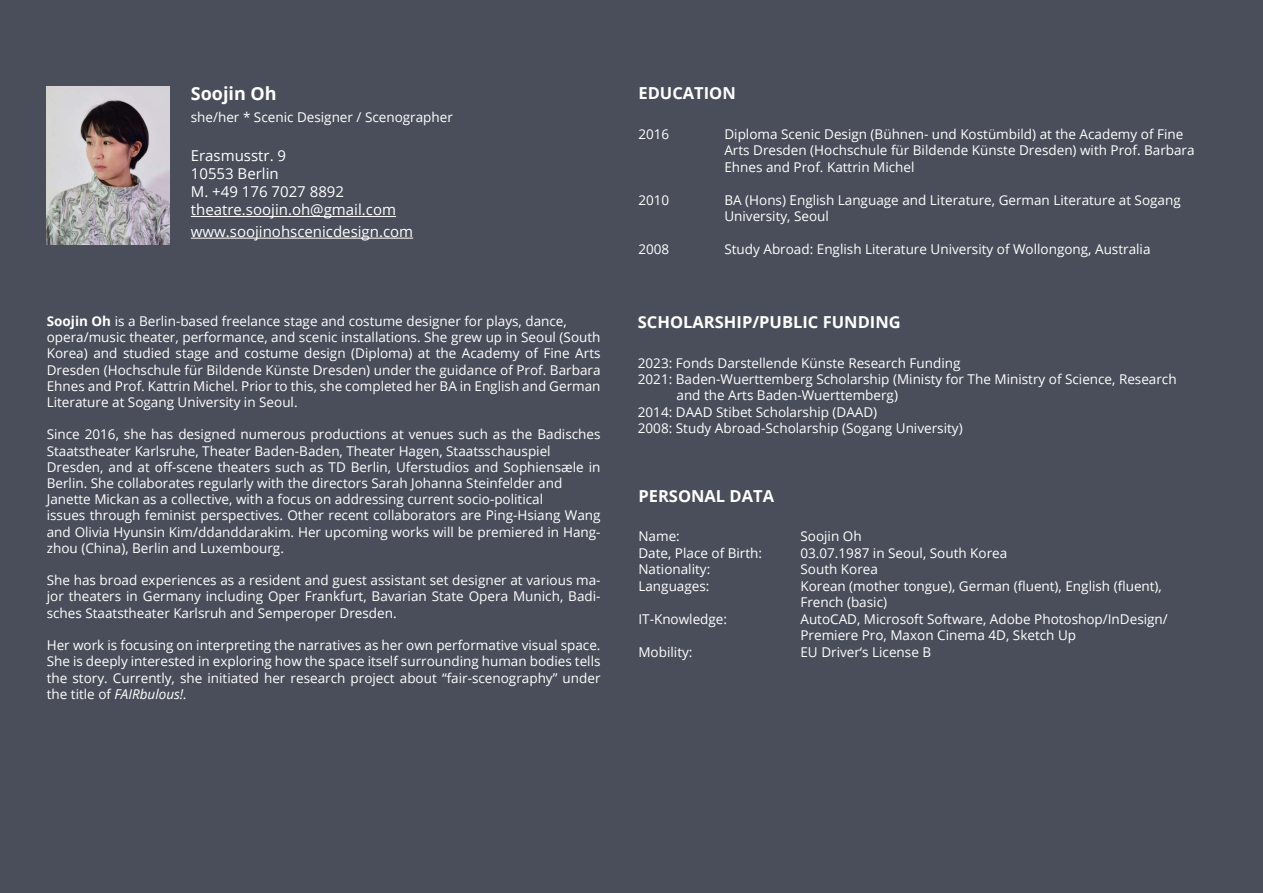
<style>
.page{position:relative;width:1263px;height:893px;background:#494e5a}
.page>*{position:absolute;margin:0;border:0;box-sizing:border-box;transform-origin:0 0}
.t1{font:700 18px "Open Sans";color:#fff}
.t2{font:700 16.5px "Open Sans";color:#fff}
.t3{font:15px/18px "Open Sans";color:#fff}
.t4{font:13.5px/16.2px "Open Sans";color:#fff}
.s1{font-weight:700}
.s2{font-style:italic}
</style>
<div class="page">
<img style="left:47px;top:86px;width:123px;height:158px">
<hr style="left:191px;top:216px;width:205px;height:1px;background:#fff">
<hr style="left:191px;top:238px;width:222px;height:1px;background:#fff">
<h1 class="t1" style="left:191px;top:81px;width:87px">Soojin Oh</h1>
<p class="t4" style="left:191px;top:108px;width:264px">she/her * Scenic Designer / Scenographer</p>
<p class="t3" style="left:191px;top:147px;width:207px">Erasmusstr. 9<br>10553 Berlin<br>M. +49 176 7027 8892 theatre.soojin.oh@gmail.com</p>
<p class="t3" style="left:191px;top:222px;width:224px">www.soojinohscenicdesign.com</p>
<p class="t4" style="left:47px;top:313px;width:555px"><span class="s1">Soojin Oh</span> is a Berlin-based freelance stage and costume designer for plays, dance, opera/music theater, performance, and scenic installations. She grew up in Seoul (South Korea) and studied stage and costume design (Diploma) at the Academy of Fine Arts Dresden (Hochschule für Bildende Künste Dresden) under the guidance of Prof. Barbara Ehnes and Prof. Kattrin Michel. Prior to this, she completed her BA in English and German Literature at Sogang University in Seoul.</p>
<p class="t4" style="left:47px;top:426px;width:555px">Since 2016, she has designed numerous productions at venues such as the Badisches Staatstheater Karlsruhe, Theater Baden-Baden, Theater Hagen, Staatsschauspiel Dresden, and at off-scene theaters such as TD Berlin, Uferstudios and Sophiensæle in Berlin. She collaborates regularly with the directors Sarah Johanna Steinfelder and Janette Mickan as a collective, with a focus on addressing current socio-political<br>issues through feminist perspectives. Other recent collaborators are Ping-Hsiang Wang and Olivia Hyunsin Kim/ddanddarakim. Her upcoming works will be premiered in Hang&shy;zhou (China), Berlin and Luxembourg.</p>
<p class="t4" style="left:47px;top:572px;width:555px;text-align:justify">She has broad experiences as a resident and guest assistant set designer at various ma&shy;jor theaters in Germany including Oper Frankfurt, Bavarian State Opera Munich, Badi&shy;sches Staatstheater Karlsruh and Semperoper Dresden.</p>
<p class="t4" style="left:47px;top:637px;width:555px;text-align:justify">Her work is focusing on interpreting the narratives as her own performative visual space.<br>She is deeply interested in exploring how the space itself surrounding human bodies tells the story. Currently, she initiated her research project about “fair-scenography” under the title of <span class="s2">FAIRbulous!.</span></p>
<p class="t2" style="left:638px;top:81px;width:99px">EDUCATION</p>
<p class="t4" style="left:638px;top:125px;width:32px">2016</p>
<p class="t4" style="left:724px;top:125px;width:472px">Diploma Scenic Design (Bühnen- und Kostümbild) at the Academy of Fine<br>Arts Dresden (Hochschule für Bildende Künste Dresden) with Prof. Barbara<br>Ehnes and Prof. Kattrin Michel</p>
<p class="t4" style="left:724px;top:191px;width:458px">BA (Hons) English Language and Literature, German Literature at Sogang<br>University, Seoul</p>
<p class="t4" style="left:724px;top:241px;width:428px">Study Abroad: English Literature University of Wollongong, Australia</p>
<p class="t4" style="left:638px;top:191px;width:32px">2010</p>
<p class="t4" style="left:638px;top:241px;width:32px">2008</p>
<p class="t2" style="left:638px;top:311px;width:264px">SCHOLARSHIP/PUBLIC FUNDING</p>
<p class="t4" style="left:638px;top:355px;width:324px">2023: Fonds Darstellende Künste Research Funding</p>
<p class="t4" style="left:638px;top:371px;width:540px">2021: Baden-Wuerttemberg Scholarship (Ministy for The Ministry of Science, Research</p>
<p class="t4" style="left:676px;top:387px;width:223px">and the Arts Baden-Wuerttemberg)</p>
<p class="t4" style="left:638px;top:403px;width:241px">2014: DAAD Stibet Scholarship (DAAD)</p>
<p class="t4" style="left:638px;top:420px;width:326px">2008: Study Abroad-Scholarship (Sogang University)</p>
<p class="t2" style="left:638px;top:484px;width:137px">PERSONAL DATA</p>
<p class="t4" style="left:638px;top:528px;width:43px">Name:</p>
<p class="t4" style="left:800px;top:528px;width:63px">Soojin Oh</p>
<p class="t4" style="left:638px;top:544px;width:125px">Date, Place of Birth:</p>
<p class="t4" style="left:800px;top:544px;width:208px">03.07.1987 in Seoul, South Korea</p>
<p class="t4" style="left:638px;top:561px;width:73px">Nationality:</p>
<p class="t4" style="left:800px;top:561px;width:79px">South Korea</p>
<p class="t4" style="left:638px;top:577px;width:72px">Languages:</p>
<p class="t4" style="left:800px;top:577px;width:363px">Korean (mother tongue), German (fluent), English (fluent),<br>French (basic)</p>
<p class="t4" style="left:638px;top:610px;width:90px">IT-Knowledge:</p>
<p class="t4" style="left:800px;top:610px;width:369px">AutoCAD, Microsoft Software, Adobe Photoshop/InDesign/<br>Premiere Pro, Maxon Cinema 4D, Sketch Up</p>
<p class="t4" style="left:638px;top:643px;width:56px">Mobility:</p>
<p class="t4" style="left:800px;top:643px;width:132px">EU Driver‘s License B</p>
</div>
